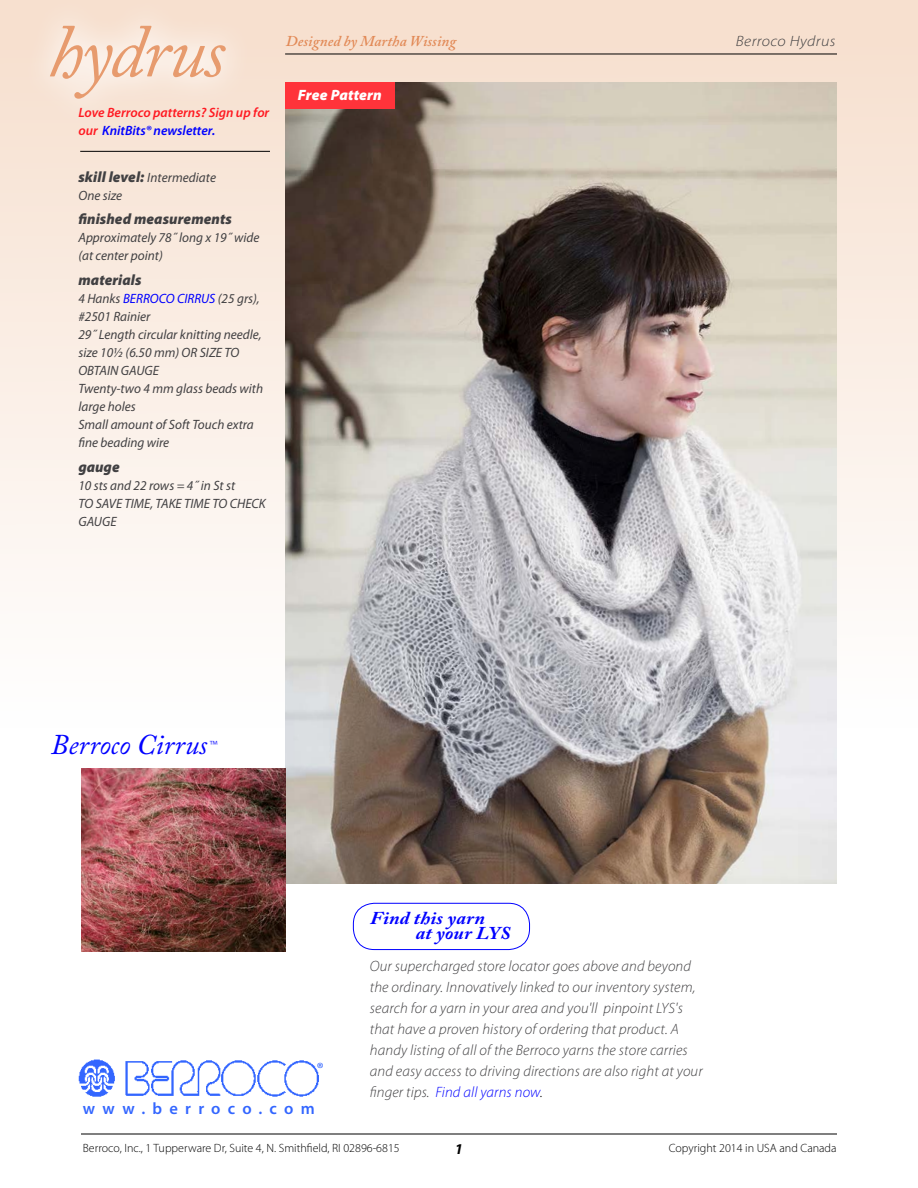
<style>
.page{position:relative;width:918px;height:1188px;background:#fff}
.page>*{position:absolute;margin:0;border:0;box-sizing:border-box;transform-origin:0 0}
.t1{font:italic 75px "Adobe Caslon Pro";letter-spacing:-.025em;color:#e79b6e}
.t2{font:italic 28.5px "Adobe Caslon Pro";color:#00f}
.t3{font:italic 700 18px/15.8px "Adobe Caslon Pro";letter-spacing:.01em;color:#00f;scale:1.1 1}
.t4{font:600 16.5px "Myriad Pro";letter-spacing:.44em;color:#36f}
.t5{font:16.5px "Myriad Pro";color:#36f}
.t6{font:italic 300 15px/21px "Myriad Pro";letter-spacing:.01em;color:#414042}
.t7{font:italic 900 15px "Myriad Pro";letter-spacing:.005em;color:#414042}
.t8{font:italic 600 15px "Adobe Caslon Pro";letter-spacing:.005em;color:#e28a57}
.t9{font:italic 300 15px "Myriad Pro";letter-spacing:.01em;color:#414042;scale:1.1 1}
.t10{font:italic 900 15px "Myriad Pro";letter-spacing:.01em;color:#fff}
.t11{font:italic 700 15px "Myriad Pro";color:#000}
.t12{font:italic 13.5px/18px "Myriad Pro";color:#414042}
.t13{font:italic 600 13.5px/18px "Myriad Pro";color:#ff1a22}
.t14{font:300 12px "Myriad Pro";color:#000}
.s1{color:#00f}
.s2{font-weight:900;font-size:15px}
.s3{color:#000}
</style>
<div class="page">
<img style="left:78px;top:1059px;width:241px;height:38px">
<div style="left:0;top:0;width:918px;height:728px;background:linear-gradient(to bottom,#f6decc,#fff)"></div>
<hr style="left:81px;top:1134px;width:756px;height:1px;background:#000">
<div style="left:353px;top:903px;width:177px;height:47px;border:1px solid #00f;border-radius:21px"></div>
<img style="left:285px;top:83px;width:552px;height:800px">
<div style="left:285px;top:83px;width:109px;height:26px;background:#ff333a"></div>
<hr style="left:285px;top:54px;width:552px;height:1px;background:#000">
<div style="left:21px;top:0;width:234px;height:129px;background:#fff;opacity:.72"></div>
<hr style="left:80px;top:151px;width:190px;height:1px;background:#000">
<img style="left:81px;top:769px;width:204px;height:183px">
<h1 class="t1" style="left:48px;top:7px;width:178px">hydrus</h1>
<p class="t13" style="left:78px;top:103px;width:192px">Love Berroco patterns? Sign up for our <span class="s1">KnitBits® newsletter.</span></p>
<p class="t12" style="left:78px;top:168px;width:139px"><span class="s2">skill level:</span> Intermediate<br>One size</p>
<p class="t7" style="left:78px;top:209px;width:155px">finished measurements</p>
<p class="t12" style="left:78px;top:229px;width:183px">Approximately 78˝ long x 19˝ wide (at center point)</p>
<p class="t7" style="left:78px;top:270px;width:65px">materials</p>
<p class="t12" style="left:78px;top:289px;width:186px">4 Hanks <span class="s1">BERROCO CIRRUS</span> (25 grs), #2501 Rainier<br>29˝ Length circular knitting needle, size 10½ (6.50 mm) OR SIZE TO<br>OBTAIN GAUGE<br>Twenty-two 4 mm glass beads with large holes<br>Small amount of Soft Touch extra fine beading wire</p>
<p class="t7" style="left:78px;top:457px;width:43px">gauge</p>
<p class="t12" style="left:78px;top:476px;width:189px">10 sts and 22 rows = 4˝ in St st<br>TO SAVE TIME, TAKE TIME TO CHECK<br>GAUGE</p>
<p class="t8" style="left:286px;top:32px;width:172px">Designed by Martha Wissing</p>
<p class="t10" style="left:298px;top:85px;width:86px">Free Pattern</p>
<h2 class="t2" style="left:51px;top:728px;width:168px">Berroco Cirrus<sup>™</sup></h2>
<p class="t3" style="left:416px;top:910px;width:88px;text-indent:-46px">Find this yarn<br>at your LYS</p>
<p class="t9" style="left:736px;top:32px;width:92px">Berroco Hydrus</p>
<p class="t6" style="left:370px;top:956px;width:334px">Our supercharged store locator goes above and beyond the ordinary. Innovatively linked to our inventory system, search for a yarn in your area and you'll pinpoint LYS's that have a proven history of ordering that product. A handy listing of all of the Berroco yarns the store carries and easy access to driving directions are also right at your finger tips. <span class="s1">Find all yarns now</span><span class="s3">.</span></p>
<p class="t5" style="left:317px;top:1058px;width:8px">®</p>
<p class="t4" style="left:83px;top:1098px;width:234px">www.berroco.com</p>
<p class="t14" style="left:83px;top:1140px;width:318px">Berroco, Inc., 1 Tupperware Dr, Suite 4, N. Smithfield, RI 02896-6815</p>
<p class="t11" style="left:455px;top:1139px;width:10px">1</p>
<p class="t14" style="left:669px;top:1140px;width:169px">Copyright 2014 in USA and Canada</p>
</div>
